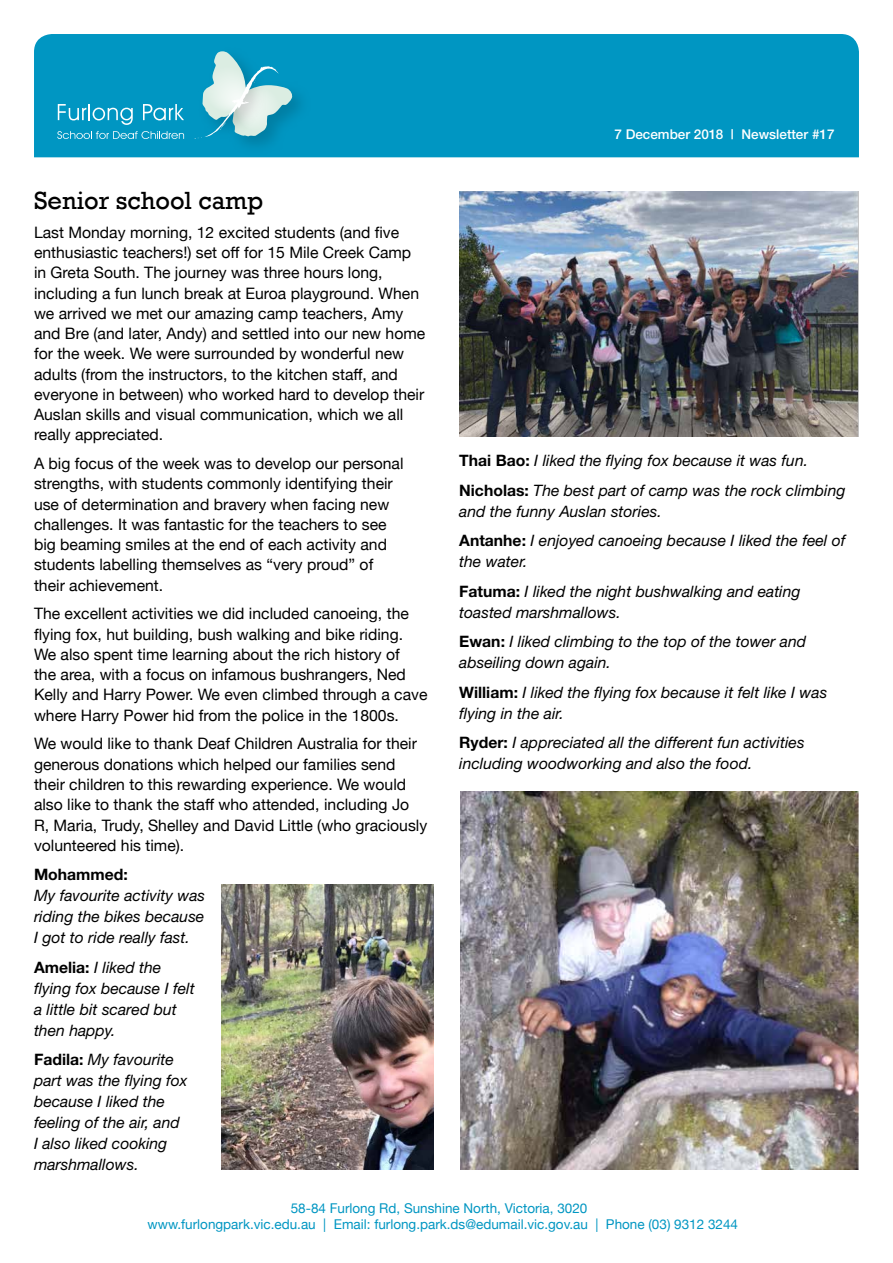
<style>
.page{position:relative;width:893px;height:1263px;background:#fff}
.page>*{position:absolute;margin:0;border:0;box-sizing:border-box;transform-origin:0 0}
.t1{font:25.5px "Rockwell";color:#000}
.t2{font:15.75px/20.2px "Helvetica Neue";color:#000}
.t3{font:italic 15.75px/21px "Helvetica Neue";color:#000}
.t4{font:700 15.75px "Helvetica Neue";color:#000}
.t5{font:13.5px/16.5px "Helvetica Neue";color:#0096c2;text-align:center}
.t6{font:500 13.5px "Helvetica Neue";color:#fff}
.s1{font-weight:700;font-style:normal}
</style>
<div class="page">
<div style="left:34px;top:34px;width:825px;height:123px;background:#0096c2"></div>
<img style="left:228px;top:81px;width:83px;height:74px">
<img style="left:198px;top:48px;width:67px;height:3px">
<svg style="left:194px;top:51px;width:99px;height:88px;background:#67bccf"></svg>
<svg style="left:58px;top:104px;width:75px;height:21px;background:#35acce"></svg>
<svg style="left:143px;top:104px;width:41px;height:16px"></svg>
<svg style="left:57px;top:131px;width:127px;height:8px"></svg>
<img style="left:222px;top:885px;width:212px;height:284px">
<img style="left:459px;top:191px;width:400px;height:246px">
<img style="left:460px;top:792px;width:399px;height:377px">
<h1 class="t1" style="left:34px;top:186px;width:231px">Senior school camp</h1>
<p class="t2" style="left:34px;top:223px;width:393px">Last Monday morning, 12 excited students (and five enthusiastic teachers!) set off for 15 Mile Creek Camp in Greta South. The journey was three hours long, including a fun lunch break at Euroa playground. When we arrived we met our amazing camp teachers, Amy and Bre (and later, Andy) and settled into our new home for the week. We were surrounded by wonderful new adults (from the instructors, to the kitchen staff, and everyone in between) who worked hard to develop their Auslan skills and visual communication, which we all really appreciated.</p>
<p class="t2" style="left:34px;top:454px;width:371px">A big focus of the week was to develop our personal strengths, with students commonly identifying their use of determination and bravery when facing new challenges. It was fantastic for the teachers to see big beaming smiles at the end of each activity and students labelling themselves as “very proud” of their achievement.</p>
<p class="t2" style="left:34px;top:605px;width:395px">The excellent activities we did included canoeing, the flying fox, hut building, bush walking and bike riding.<br>We also spent time learning about the rich history of<br>the area, with a focus on infamous bushrangers, Ned Kelly and Harry Power. We even climbed through a cave where Harry Power hid from the police in the 1800s.</p>
<p class="t2" style="left:34px;top:735px;width:395px">We would like to thank Deaf Children Australia for their generous donations which helped our families send their children to this rewarding experience. We would also like to thank the staff who attended, including Jo R, Maria, Trudy, Shelley and David Little (who graciously volunteered his time).</p>
<p class="t4" style="left:34px;top:865px;width:95px">Mohammed:</p>
<p class="t3" style="left:34px;top:885px;width:173px;text-align:justify">My favourite activity was riding the bikes because I got to ride really fast.</p>
<p class="t3" style="left:34px;top:956px;width:162px"><span class="s1">Amelia:</span> I liked the flying fox because I felt a little bit scared but then happy.</p>
<p class="t3" style="left:34px;top:1049px;width:155px"><span class="s1">Fadila:</span> My favourite part was the flying fox because I liked the feeling of the air, and<br>I also liked cooking marshmallows.</p>
<p class="t6" style="left:614px;top:126px;width:222px">7 December 2018 | Newsletter #17</p>
<p class="t3" style="left:459px;top:446px;width:388px;line-height:29.5px"><span class="s1">Thai Bao:</span> I liked the flying fox because it was fun.<br><span class="s1">Nicholas:</span> The best part of camp was the rock climbing</p>
<p class="t3" style="left:459px;top:496px;width:388px;line-height:29.5px">and the funny Auslan stories.<br><span class="s1">Antanhe:</span> I enjoyed canoeing because I liked the feel of</p>
<p class="t3" style="left:459px;top:547px;width:343px;line-height:29.5px">the water.<br><span class="s1">Fatuma:</span> I liked the night bushwalking and eating</p>
<p class="t3" style="left:459px;top:597px;width:348px;line-height:29.5px">toasted marshmallows.<br><span class="s1">Ewan:</span> I liked climbing to the top of the tower and</p>
<p class="t3" style="left:459px;top:648px;width:369px;line-height:29.5px">abseiling down again.<br><span class="s1">William:</span> I liked the flying fox because it felt like I was</p>
<p class="t3" style="left:459px;top:698px;width:347px;line-height:29.5px">flying in the air.<br><span class="s1">Ryder:</span> I appreciated all the different fun activities</p>
<p class="t3" style="left:459px;top:753px;width:295px">including woodworking and also the food.</p>
<p class="t5" style="left:148px;top:1200px;width:592px">58-84 Furlong Rd, Sunshine North, Victoria, 3020<br>www.furlongpark.vic.edu.au | Email: furlong.park.ds@edumail.vic.gov.au | Phone (03) 9312 3244</p>
</div>
